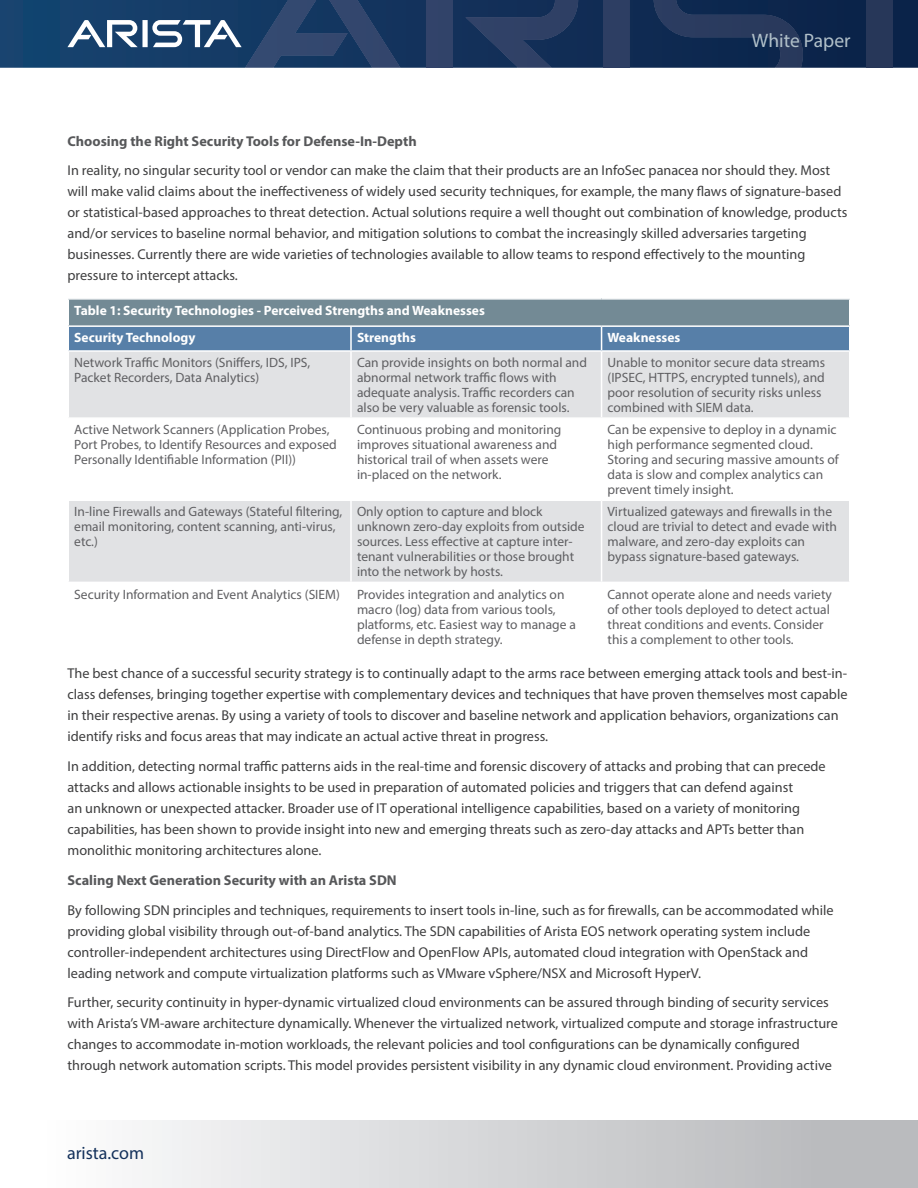
<style>
.page{position:relative;width:918px;height:1188px;background:#fff}
.page>*{position:absolute;margin:0;border:0;box-sizing:border-box;transform-origin:0 0}
.t1{font:19.5px "Myriad Pro";color:#b1c0c9}
.t2{font:18px "Myriad Pro";color:#14315b}
.Main_body_text{font:14.25px/21px "Myriad Pro";color:#3e3e3f}
.Main_body_text-2{font:700 14.25px "Myriad Pro";color:#57585a}
.Table_body{font:13.5px/15px "Myriad Pro";color:#5f5f62}
.Table_head{font:700 13.5px "Myriad Pro";color:#fff}
.Table_body-2{font:700 13.5px "Myriad Pro";color:#fff}
</style>
<div class="page">
<svg style="left:0;top:0;width:918px;height:68px;background:#103059"></svg>
<div style="left:426px;top:0;width:26px;height:68px;background:#314369"></div>
<svg style="left:465px;top:0;width:113px;height:68px;background:#20375e"></svg>
<svg style="left:67px;top:0;width:333px;height:68px;background:#2f4e75"></svg>
<div style="left:604px;top:0;width:26px;height:68px;background:#2d3e63"></div>
<svg style="left:654px;top:0;width:149px;height:68px;background:#182f55"></svg>
<div style="left:867px;top:0;width:26px;height:68px;background:#273759"></div>
<div style="left:0;top:1120px;width:918px;height:68px;background:linear-gradient(to right,#fff,#b3b4b7)"></div>
<div style="left:69px;top:352px;width:780px;height:65px;background:#e1e2e4"></div>
<div style="left:69px;top:501px;width:780px;height:81px;background:#e1e2e4"></div>
<svg style="left:68px;top:300px;width:782px;height:50px;background:#6b88a1"></svg>
<hr style="left:350px;top:352px;width:2px;height:65px;background:#fff">
<hr style="left:601px;top:352px;width:1px;height:65px;background:#fff">
<hr style="left:350px;top:501px;width:2px;height:81px;background:#fff">
<hr style="left:601px;top:501px;width:1px;height:81px;background:#fff">
<h1 class="t1" style="left:752px;top:29px;width:100px">White Paper</h1>
<p class="Main_body_text-2" style="left:68px;top:132px;width:351px">Choosing the Right Security Tools for Defense-In-Depth</p>
<p class="Main_body_text" style="left:68px;top:160px;width:781px">In reality, no singular security tool or vendor can make the claim that their products are an InfoSec panacea nor should they. Most will make valid claims about the ineffectiveness of widely used security techniques, for example, the many flaws of signature-based or statistical-based approaches to threat detection. Actual solutions require a well thought out combination of knowledge, products and/or services to baseline normal behavior, and mitigation solutions to combat the increasingly skilled adversaries targeting businesses. Currently there are wide varieties of technologies available to allow teams to respond effectively to the mounting pressure to intercept attacks.</p>
<p class="Table_head" style="left:74px;top:302px;width:412px">Table 1: Security Technologies - Perceived Strengths and Weaknesses</p>
<p class="Table_body-2" style="left:74px;top:329px;width:123px">Security Technology</p>
<p class="Table_body-2" style="left:357px;top:329px;width:60px">Strengths</p>
<p class="Table_body-2" style="left:608px;top:329px;width:74px">Weaknesses</p>
<p class="Table_body" style="left:74px;top:355px;width:238px">Network Traffic Monitors (Sniffers, IDS, IPS,<br>Packet Recorders, Data Analytics)</p>
<p class="Table_body" style="left:357px;top:355px;width:232px">Can provide insights on both normal and abnormal network traffic flows with adequate analysis. Traffic recorders can also be very valuable as forensic tools.</p>
<p class="Table_body" style="left:608px;top:355px;width:219px">Unable to monitor secure data streams (IPSEC, HTTPS, encrypted tunnels), and poor resolution of security risks unless combined with SIEM data.</p>
<p class="Table_body" style="left:74px;top:422px;width:264px">Active Network Scanners (Application Probes,<br>Port Probes, to Identify Resources and exposed<br>Personally Identifiable Information (PII))</p>
<p class="Table_body" style="left:357px;top:422px;width:206px">Continuous probing and monitoring improves situational awareness and historical trail of when assets were in-placed on the network.</p>
<p class="Table_body" style="left:608px;top:422px;width:233px">Can be expensive to deploy in a dynamic high performance segmented cloud.<br>Storing and securing massive amounts of data is slow and complex analytics can prevent timely insight.</p>
<p class="Table_body" style="left:74px;top:504px;width:270px">In-line Firewalls and Gateways (Stateful filtering, email monitoring, content scanning, anti-virus, etc.)</p>
<p class="Table_body" style="left:357px;top:504px;width:229px">Only option to capture and block unknown zero-day exploits from outside sources. Less effective at capture inter&shy;tenant vulnerabilities or those brought into the network by hosts.</p>
<p class="Table_body" style="left:608px;top:504px;width:231px">Virtualized gateways and firewalls in the cloud are trivial to detect and evade with malware, and zero-day exploits can bypass signature-based gateways.</p>
<p class="Table_body" style="left:74px;top:586px;width:267px">Security Information and Event Analytics (SIEM)</p>
<p class="Table_body" style="left:357px;top:586px;width:220px">Provides integration and analytics on macro (log) data from various tools, platforms, etc. Easiest way to manage a defense in depth strategy.</p>
<p class="Table_body" style="left:608px;top:586px;width:226px">Cannot operate alone and needs variety of other tools deployed to detect actual threat conditions and events. Consider this a complement to other tools.</p>
<p class="Main_body_text" style="left:68px;top:662px;width:782px">The best chance of a successful security strategy is to continually adapt to the arms race between emerging attack tools and best-in&shy;class defenses, bringing together expertise with complementary devices and techniques that have proven themselves most capable in their respective arenas. By using a variety of tools to discover and baseline network and application behaviors, organizations can identify risks and focus areas that may indicate an actual active threat in progress.</p>
<p class="Main_body_text" style="left:68px;top:755px;width:760px">In addition, detecting normal traffic patterns aids in the real-time and forensic discovery of attacks and probing that can precede attacks and allows actionable insights to be used in preparation of automated policies and triggers that can defend against<br>an unknown or unexpected attacker. Broader use of IT operational intelligence capabilities, based on a variety of monitoring capabilities, has been shown to provide insight into new and emerging threats such as zero-day attacks and APTs better than monolithic monitoring architectures alone.</p>
<p class="Main_body_text-2" style="left:68px;top:871px;width:331px">Scaling Next Generation Security with an Arista SDN</p>
<p class="Main_body_text" style="left:68px;top:899px;width:768px">By following SDN principles and techniques, requirements to insert tools in-line, such as for firewalls, can be accommodated while providing global visibility through out-of-band analytics. The SDN capabilities of Arista EOS network operating system include controller-independent architectures using DirectFlow and OpenFlow APIs, automated cloud integration with OpenStack and leading network and compute virtualization platforms such as VMware vSphere/NSX and Microsoft HyperV.</p>
<p class="Main_body_text" style="left:68px;top:992px;width:772px">Further, security continuity in hyper-dynamic virtualized cloud environments can be assured through binding of security services with Arista’s VM-aware architecture dynamically. Whenever the virtualized network, virtualized compute and storage infrastructure changes to accommodate in-motion workloads, the relevant policies and tool configurations can be dynamically configured through network automation scripts. This model provides persistent visibility in any dynamic cloud environment. Providing active</p>
<p class="t2" style="left:67px;top:1142px;width:79px">arista.com</p>
</div>
